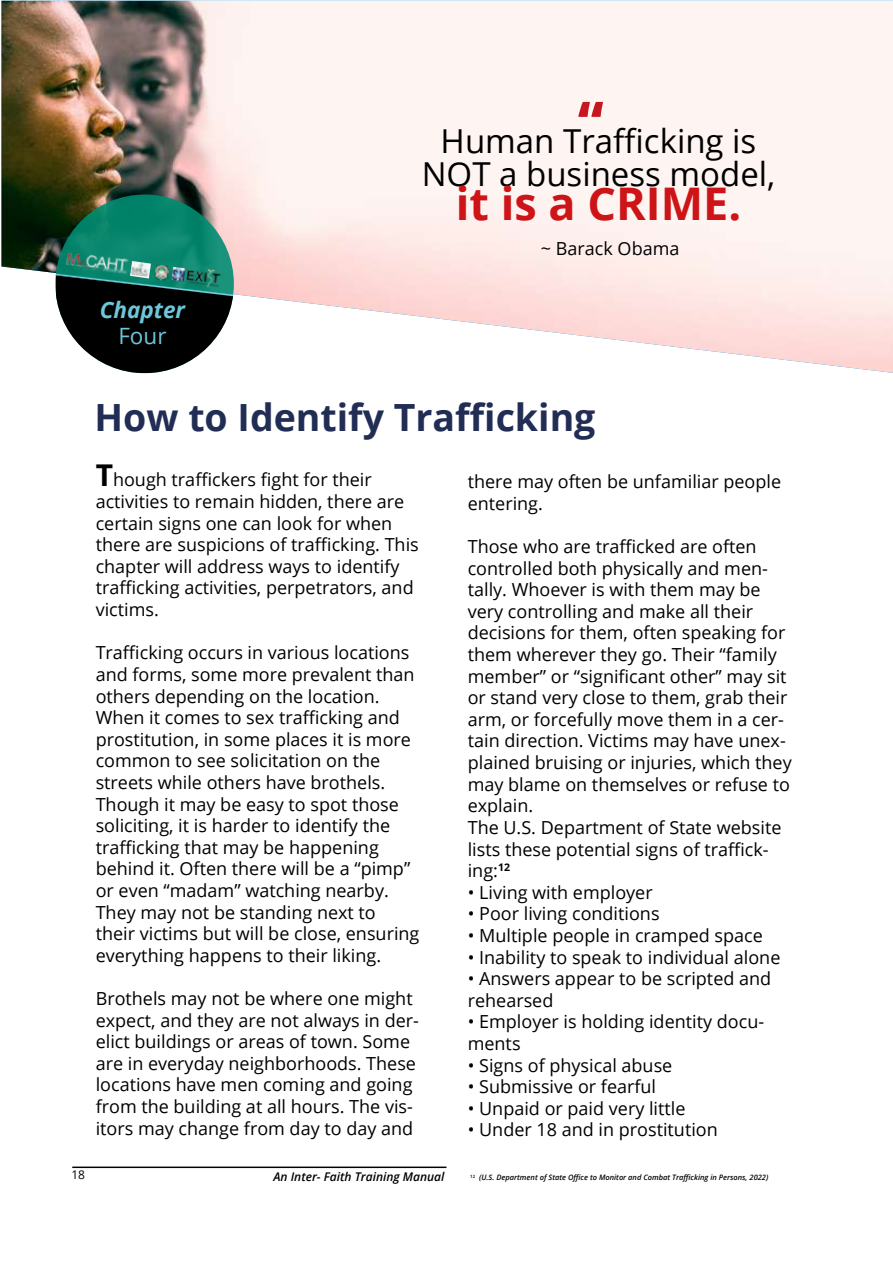
<style>
.page{position:relative;width:893px;height:1263px;background:#fff}
.page>*{position:absolute;margin:0;border:0;box-sizing:border-box;transform-origin:0 0}
.t1{font:800 52.5px "Open Sans";color:#c61620}
.t2{font:700 45px "Open Sans";color:#cd1417}
.t3{font:700 37.5px "Open Sans";color:#212d54}
.t4{font:33px/33px "Open Sans";color:#000;text-align:center}
.t5{font:italic 700 22.5px "Open Sans";color:#6dc6da}
.t6{font:22.5px "Open Sans";color:#6dc6da}
.t7{font:18px/21.6px "Open Sans";color:#000}
.t8{font:italic 600 12px "Open Sans";color:#000}
.t9{font:12px "Open Sans";color:#000}
.t10{font:italic 600 7.5px "Open Sans";color:#020203}
.s1{font-weight:700;font-size:30px}
</style>
<div class="page">
<hr style="left:72px;top:1166px;width:374px;height:2px;background:#020203">
<img style="left:2px;top:1px;width:891px;height:372px">
<svg style="left:55px;top:195px;width:179px;height:178px;background:#07866d"></svg>
<svg style="left:55px;top:272px;width:179px;height:101px"></svg>
<img style="left:63px;top:252px;width:71px;height:24px">
<img style="left:186px;top:259px;width:38px;height:32px">
<img style="left:171px;top:267px;width:15px;height:15px">
<img style="left:130px;top:261px;width:21px;height:17px">
<img style="left:154px;top:264px;width:16px;height:17px">
<h1 class="t1" style="left:578px;top:80px;width:28px">“</h1>
<p class="t5" style="left:100px;top:294px;width:87px">Chapter</p>
<p class="t6" style="left:118px;top:320px;width:50px">Four</p>
<h3 class="t4" style="left:422px;top:123px;width:355px">Human Trafficking is<br>NOT a business model,</h3>
<h2 class="t2" style="left:456px;top:172px;width:287px">it is a CRIME.</h2>
<p class="t7" style="left:541px;top:237px;width:140px">~ Barack Obama</p>
<h3 class="t3" style="left:95px;top:390px;width:502px">How to Identify Trafficking</h3>
<p class="t7" style="left:96px;top:469px;width:325px"><span class="s1">T</span>hough traffickers fight for their activities to remain hidden, there are certain signs one can look for when there are suspicions of trafficking. This chapter will address ways to identify trafficking activities, perpetrators, and victims.</p>
<p class="t7" style="left:96px;top:641px;width:325px">Trafficking occurs in various locations and forms, some more prevalent than others depending on the location.<br>When it comes to sex trafficking and prostitution, in some places it is more common to see solicitation on the streets while others have brothels.<br>Though it may be easy to spot those soliciting, it is harder to identify the trafficking that may be happening behind it. Often there will be a “pimp” or even “madam” watching nearby.<br>They may not be standing next to their victims but will be close, ensuring everything happens to their liking.</p>
<p class="t7" style="left:96px;top:987px;width:325px">Brothels may not be where one might expect, and they are not always in der&shy;elict buildings or areas of town. Some are in everyday neighborhoods. These locations have men coming and going from the building at all hours. The vis&shy;itors may change from day to day and</p>
<p class="t7" style="left:468px;top:470px;width:315px">there may often be unfamiliar people entering.</p>
<p class="t7" style="left:468px;top:535px;width:325px">Those who are trafficked are often controlled both physically and men&shy;tally. Whoever is with them may be very controlling and make all their decisions for them, often speaking for them wherever they go. Their “family member” or “significant other” may sit or stand very close to them, grab their arm, or forcefully move them in a cer&shy;tain direction. Victims may have unex&shy;plained bruising or injuries, which they may blame on themselves or refuse to explain.<br>The U.S. Department of State website lists these potential signs of traffick&shy;ing:<sup>12</sup></p>
<p class="t7" style="left:468px;top:881px;width:186px">• Living with employer</p>
<p class="t7" style="left:468px;top:902px;width:193px">• Poor living conditions</p>
<p class="t7" style="left:468px;top:924px;width:297px">• Multiple people in cramped space</p>
<p class="t7" style="left:468px;top:946px;width:314px">• Inability to speak to individual alone</p>
<p class="t7" style="left:468px;top:967px;width:305px">• Answers appear to be scripted and rehearsed</p>
<p class="t7" style="left:468px;top:1010px;width:298px">• Employer is holding identity docu&shy;ments</p>
<p class="t7" style="left:468px;top:1054px;width:206px">• Signs of physical abuse</p>
<p class="t7" style="left:468px;top:1075px;width:190px">• Submissive or fearful</p>
<p class="t7" style="left:468px;top:1097px;width:219px">• Unpaid or paid very little</p>
<p class="t7" style="left:468px;top:1118px;width:252px">• Under 18 and in prostitution</p>
<p class="t9" style="left:71px;top:1167px;width:15px">18</p>
<p class="t10" style="left:470px;top:1172px;width:300px"><sup>12</sup> (U.S. Department of State Office to Monitor and Combat Trafficking in Persons, 2022)</p>
<p class="t8" style="left:273px;top:1168px;width:173px">An Inter- Faith Training Manual</p>
</div>
